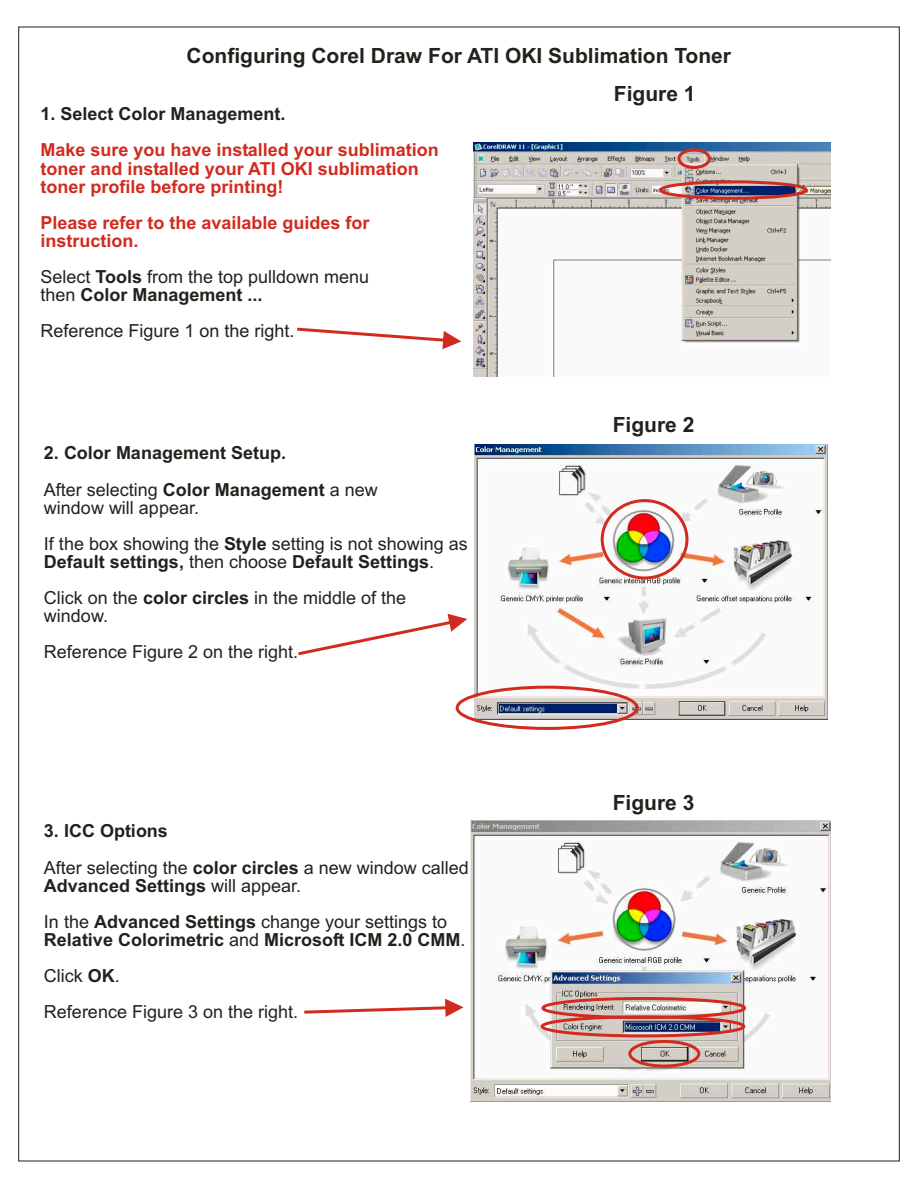
<style>
.page{position:relative;width:918px;height:1188px;background:#fff}
.page>*{position:absolute;margin:0;border:0;box-sizing:border-box;transform-origin:0 0}
.t1{font:700 21px "Arial";color:#24211c}
.t2{font:18px/36.2px "Arial";color:#24211c}
.t3{font:700 18px/36.2px "Arial";color:#24211c}
.t4{font:700 18px/18.1px "Arial";color:#d12b1f}
.s1{font-weight:700}
.s2{font-weight:400}
</style>
<div class="page">
<svg style="left:297px;top:328px;width:164px;height:21px"></svg>
<img style="left:474px;top:142px;width:356px;height:234px">
<div style="left:677px;top:148px;width:34px;height:21px;border:3px solid #d12b1f;border-radius:50%"></div>
<div style="left:659px;top:180px;width:149px;height:20px;border:3px solid #d12b1f;border-radius:50%"></div>
<img style="left:475px;top:444px;width:352px;height:275px">
<div style="left:456px;top:686px;width:183px;height:44px;border:3px solid #d12b1f;border-radius:50%"></div>
<svg style="left:298px;top:614px;width:169px;height:41px"></svg>
<div style="left:601px;top:499px;width:87px;height:80px;border:3px solid #d12b1f;border-radius:50%"></div>
<img style="left:471px;top:820px;width:359px;height:282px">
<svg style="left:304px;top:999px;width:160px;height:18px"></svg>
<div style="left:541px;top:997px;width:205px;height:22px;border:3px solid #d12b1f;border-radius:50%"></div>
<div style="left:541px;top:1015px;width:204px;height:22px;border:3px solid #d12b1f;border-radius:50%"></div>
<div style="left:628px;top:1040px;width:72px;height:28px;border:3px solid #d12b1f;border-radius:50%"></div>
<p class="t1" style="left:187px;top:48px;width:546px">Configuring Corel Draw For ATI OKI Sublimation Toner</p>
<p class="t3" style="left:40px;top:97px;width:247px">1. Select Color Management.</p>
<p class="t1" style="left:614px;top:86px;width:83px">Figure 1</p>
<p class="t4" style="left:40px;top:143px;width:400px">Make sure you have installed your sublimation toner and installed your ATI OKI sublimation toner profile before printing!</p>
<p class="t4" style="left:40px;top:215px;width:331px">Please refer to the available guides for instruction.</p>
<p class="t2" style="left:40px;top:269px;width:330px;line-height:18.1px">Select <span class="s1">Tools</span> from the top pulldown menu then <span class="s1">Color Management ...</span></p>
<p class="t2" style="left:40px;top:315px;width:256px">Reference Figure 1 on the right.</p>
<p class="t3" style="left:44px;top:437px;width:335px">2. Color Management Setup.<br><span class="s2">After selecting</span> Color Management <span class="s2">a new</span></p>
<p class="t2" style="left:44px;top:491px;width:425px">window will appear.<br>If the box showing the <span class="s1">Style</span> setting is not showing as</p>
<p class="t3" style="left:44px;top:545px;width:392px">Default settings, <span class="s2">then choose</span> Default Settings<span class="s2">.<br>Click on the</span> color circles <span class="s2">in the middle of the</span></p>
<p class="t2" style="left:44px;top:600px;width:256px">window.<br>Reference Figure 2 on the right.</p>
<p class="t2" style="left:44px;top:815px;width:426px"><span class="s1">3. ICC Options<br></span>After selecting the <span class="s1">color circles</span> a new window called</p>
<p class="t2" style="left:44px;top:869px;width:405px"><span class="s1">Advanced Settings</span> will appear.<br>In the <span class="s1">Advanced Settings</span> change your settings to</p>
<p class="t3" style="left:44px;top:923px;width:423px">Relative Colorimetric <span class="s2">and</span> Microsoft ICM 2.0 CMM<span class="s2">.<br>Click</span> OK<span class="s2">.<br>Reference Figure 3 on the right.</span></p>
<p class="t1" style="left:613px;top:417px;width:83px">Figure 2</p>
<p class="t1" style="left:613px;top:795px;width:83px">Figure 3</p>
</div>
